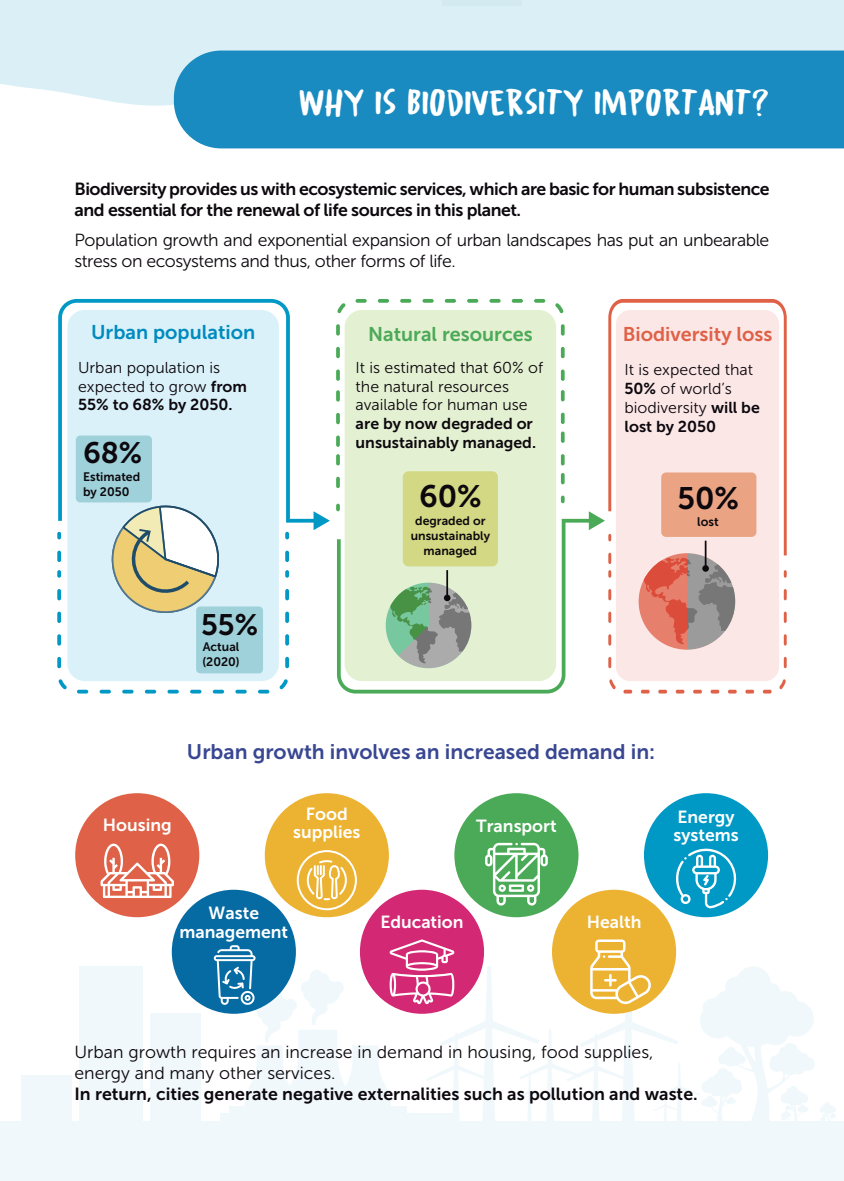
<style>
.page{position:relative;width:844px;height:1181px;background:#fff}
.page>*{position:absolute;margin:0;border:0;box-sizing:border-box;transform-origin:0 0}
.t1{font:38.5px "Awesome Sauce DEMO";color:#fff}
.t2{font:30.97px "Museo Sans 700";color:#0c080d}
.t3{font:29.57px "Museo Sans 700";color:#0c080d}
.t4{font:21px "Museo Sans 700";color:#394692}
.t5{font:19.78px "Museo Sans 700";color:#4baa57}
.t6{font:19.78px "Museo Sans 700";color:#df6147}
.t7{font:19.78px "Museo Sans 700";color:#008bbe}
.t8{font:17.5px/21px "Museo Sans 700";letter-spacing:-.025em;color:#0c080d}
.t9{font:17.5px/21px "Museo Sans 300";letter-spacing:-.025em;color:#0c080d}
.t10{font:17.5px/21px "Museo Sans 300";color:#0c080d}
.t11{font:17.5px/18.6px "Museo Sans 700";color:#fff;text-align:center}
.t12{font:17.5px "Museo Sans 700";color:#0c080d}
.t13{font:15.75px/18.9px "Museo Sans 300";color:#0c080d}
.t14{font:15.75px/18.9px "Museo Sans 700";color:#0c080d}
.t15{font:12.42px "Museo Sans 700";color:#0c080d}
.t16{font:12.25px/14.7px "Museo Sans 700";color:#0c080d}
.s1{font-family:"Museo Sans 700"}
</style>
<div class="page">
<div style="left:150px;top:1013px;width:50px;height:118px;background:#f0f8fb"></div>
<div style="left:21px;top:1074px;width:50px;height:57px;background:#f0f8fb"></div>
<div style="left:79px;top:966px;width:64px;height:165px;background:#f0f8fb"></div>
<div style="left:0;top:1120px;width:843px;height:61px;background:#f0f8fb"></div>
<div style="left:0;top:0;width:843px;height:106px;background:#daf0f6"></div>
<div style="left:174px;top:51px;width:669px;height:97px;background:#1a8bc0"></div>
<div style="left:75px;top:793px;width:124px;height:124px;background:#df6147;border-radius:50%"></div>
<svg style="left:100px;top:843px;width:74px;height:55px"></svg>
<div style="left:265px;top:793px;width:124px;height:124px;background:#ecb231;border-radius:50%"></div>
<svg style="left:297px;top:850px;width:60px;height:60px"></svg>
<div style="left:454px;top:793px;width:124px;height:124px;background:#4baa57;border-radius:50%"></div>
<svg style="left:485px;top:843px;width:62px;height:62px"></svg>
<div style="left:643px;top:793px;width:124px;height:124px;background:#0098c5;border-radius:50%"></div>
<svg style="left:676px;top:848px;width:60px;height:60px"></svg>
<div style="left:172px;top:889px;width:124px;height:124px;background:#076ba3;border-radius:50%"></div>
<div style="left:360px;top:889px;width:124px;height:124px;background:#d32873;border-radius:50%"></div>
<div style="left:552px;top:889px;width:124px;height:124px;background:#ecb231;border-radius:50%"></div>
<svg style="left:214px;top:939px;width:622px;height:182px"></svg>
<div style="left:344px;top:310px;width:212px;height:371px;background:#e4f0d2;border-radius:17px"></div>
<div style="left:402px;top:471px;width:96px;height:95px;background:#d2d883;border-radius:6px"></div>
<svg style="left:57px;top:522px;width:232px;height:171px"></svg>
<svg style="left:58px;top:299px;width:255px;height:223px;fill:#dbf1fa"></svg>
<svg style="left:313px;top:511px;width:17px;height:19px"></svg>
<svg style="left:608px;top:555px;width:178px;height:138px;background:#e7c6c3"></svg>
<svg style="left:608px;top:299px;width:178px;height:256px;background:#f8dad4"></svg>
<svg style="left:560px;top:495px;width:4px;height:8px"></svg>
<svg style="left:336px;top:299px;width:228px;height:189px"></svg>
<svg style="left:336px;top:504px;width:4px;height:7px"></svg>
<svg style="left:337px;top:519px;width:251px;height:174px"></svg>
<svg style="left:588px;top:511px;width:23px;height:30px"></svg>
<div style="left:300px;top:89px;width:63px;height:28px;background:#1a8bc0"></div>
<svg style="left:376px;top:91px;width:5px;height:23px"></svg>
<svg style="left:408px;top:89px;width:20px;height:25px"></svg>
<svg style="left:447px;top:89px;width:23px;height:27px"></svg>
<svg style="left:490px;top:89px;width:33px;height:27px"></svg>
<svg style="left:539px;top:91px;width:5px;height:23px"></svg>
<svg style="left:563px;top:89px;width:20px;height:27px"></svg>
<svg style="left:595px;top:89px;width:48px;height:26px"></svg>
<svg style="left:663px;top:89px;width:16px;height:27px"></svg>
<svg style="left:698px;top:89px;width:16px;height:27px"></svg>
<svg style="left:753px;top:89px;width:15px;height:27px"></svg>
<h1 class="t1" style="left:382px;top:81px;width:182px">▲ □❖ ▲▼</h1>
<h1 class="t1" style="left:645px;top:81px;width:108px">□▼■▼</h1>
<p class="t8" style="left:74px;top:178px;width:696px">Biodiversity provides us with ecosystemic services, which are basic for human subsistence and essential for the renewal of life sources in this planet.</p>
<p class="t9" style="left:74px;top:229px;width:696px">Population growth and exponential expansion of urban landscapes has put an unbearable stress on ecosystems and thus, other forms of life.</p>
<p class="t7" style="left:91px;top:321px;width:166px">Urban population</p>
<p class="t13" style="left:78px;top:358px;width:170px">Urban population is expected to grow <span class="s1">from</span></p>
<p class="t14" style="left:78px;top:395px;width:156px">55% to 68% by 2050.</p>
<h3 class="t3" style="left:83px;top:436px;width:61px">68%</h3>
<p class="t16" style="left:83px;top:470px;width:59px">Estimated by 2050</p>
<h3 class="t3" style="left:201px;top:608px;width:58px">55%</h3>
<p class="t16" style="left:202px;top:640px;width:39px">Actual (2020)</p>
<p class="t5" style="left:368px;top:323px;width:166px">Natural resources</p>
<p class="t6" style="left:622px;top:323px;width:151px">Biodiversity loss</p>
<p class="t13" style="left:355px;top:358px;width:189px">It is estimated that 60% of the natural resources available for human use</p>
<p class="t14" style="left:355px;top:414px;width:182px">are by now degraded or unsustainably managed.</p>
<h2 class="t2" style="left:419px;top:479px;width:64px">60%</h2>
<p class="t16" style="left:410px;top:513px;width:81px;text-align:center">degraded or unsustainably managed</p>
<p class="t13" style="left:624px;top:360px;width:137px">It is expected that<br><span class="s1">50%</span> of world’s biodiversity <span class="s1">will be</span></p>
<p class="t14" style="left:624px;top:417px;width:93px">lost by 2050</p>
<h2 class="t2" style="left:677px;top:480px;width:63px">50%</h2>
<p class="t15" style="left:697px;top:515px;width:23px">lost</p>
<h3 class="t4" style="left:187px;top:740px;width:469px">Urban growth involves an increased demand in:</h3>
<p class="t11" style="left:103px;top:815px;width:70px">Housing</p>
<p class="t11" style="left:293px;top:804px;width:69px;line-height:18px">Food supplies</p>
<p class="t11" style="left:476px;top:816px;width:82px">Transport</p>
<p class="t11" style="left:673px;top:807px;width:67px;text-align:left">Energy systems</p>
<p class="t11" style="left:179px;top:904px;width:110px">Waste management</p>
<p class="t11" style="left:380px;top:912px;width:85px">Education</p>
<p class="t11" style="left:586px;top:912px;width:56px">Health</p>
<p class="t10" style="left:74px;top:1041px;width:580px">Urban growth requires an increase in demand in housing, food supplies, energy and many other services.</p>
<p class="t12" style="left:74px;top:1084px;width:624px">In return, cities generate negative externalities such as pollution and waste.</p>
</div>
